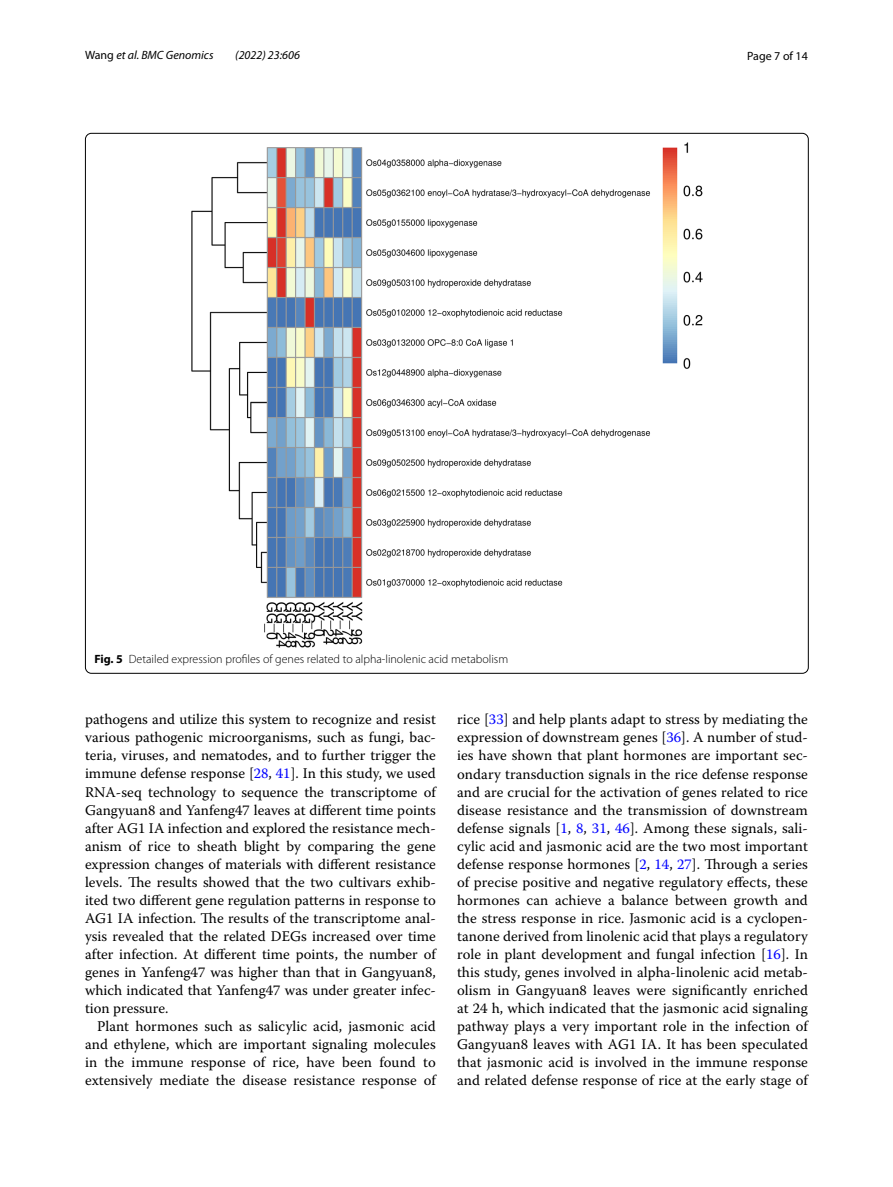
<style>
.page{position:relative;width:893px;height:1187px;background:#fff}
.page>*{position:absolute;margin:0;border:0;box-sizing:border-box;transform-origin:0 0}
.t1{font:14.7px/18px "Warnock Pro";letter-spacing:.005em;color:#000;text-align:justify}
.t2{font:300 12px "Myriad Pro";color:#000}
.t3{font:italic 12px "Myriad Pro";color:#000}
.t4{font:12px "Myriad Pro";color:#000}
.s1{font-style:normal}
.s2{font-weight:700}
.s3{color:#00f}
</style>
<div class="page">
<img style="left:192px;top:142px;width:510px;height:506px">
<p class="t3" style="left:85px;top:48px;width:130px"><span class="s1">Wang</span> et al. BMC Genomics</p>
<p class="t3" style="left:235px;top:48px;width:66px">(2022) 23:606</p>
<p class="t4" style="left:747px;top:48px;width:62px">Page 7 of 14</p>
<p class="t2" style="left:94px;top:652px;width:415px"><span class="s2">Fig. 5</span> Detailed expression profiles of genes related to alpha-linolenic acid metabolism</p>
<p class="t1" style="left:85px;top:710px;width:352px">pathogens and utilize this system to recognize and resist various pathogenic microorganisms, such as fungi, bac&shy;teria, viruses, and nematodes, and to further trigger the immune defense response [<span class="s3">28</span>, <span class="s3">41</span>]. In this study, we used RNA-seq technology to sequence the transcriptome of Gangyuan8 and Yanfeng47 leaves at different time points after AG1 IA infection and explored the resistance mech&shy;anism of rice to sheath blight by comparing the gene expression changes of materials with different resistance levels. The results showed that the two cultivars exhib&shy;ited two different gene regulation patterns in response to AG1 IA infection. The results of the transcriptome anal&shy;ysis revealed that the related DEGs increased over time after infection. At different time points, the number of genes in Yanfeng47 was higher than that in Gangyuan8, which indicated that Yanfeng47 was under greater infec&shy;tion pressure.</p>
<p class="t1" style="left:85px;top:1016px;width:352px;text-indent:12px">Plant hormones such as salicylic acid, jasmonic acid and ethylene, which are important signaling molecules in the immune response of rice, have been found to extensively mediate the disease resistance response of</p>
<p class="t1" style="left:457px;top:710px;width:352px">rice [<span class="s3">33</span>] and help plants adapt to stress by mediating the expression of downstream genes [<span class="s3">36</span>]. A number of stud&shy;ies have shown that plant hormones are important sec&shy;ondary transduction signals in the rice defense response and are crucial for the activation of genes related to rice disease resistance and the transmission of downstream defense signals [<span class="s3">1</span>, <span class="s3">8</span>, <span class="s3">31</span>, <span class="s3">46</span>]. Among these signals, sali&shy;cylic acid and jasmonic acid are the two most important defense response hormones [<span class="s3">2</span>, <span class="s3">14</span>, <span class="s3">27</span>]. Through a series of precise positive and negative regulatory effects, these hormones can achieve a balance between growth and the stress response in rice. Jasmonic acid is a cyclopen&shy;tanone derived from linolenic acid that plays a regulatory role in plant development and fungal infection [<span class="s3">16</span>]. In this study, genes involved in alpha-linolenic acid metab&shy;olism in Gangyuan8 leaves were significantly enriched at 24 h, which indicated that the jasmonic acid signaling pathway plays a very important role in the infection of Gangyuan8 leaves with AG1 IA. It has been speculated that jasmonic acid is involved in the immune response and related defense response of rice at the early stage of</p>
</div>
